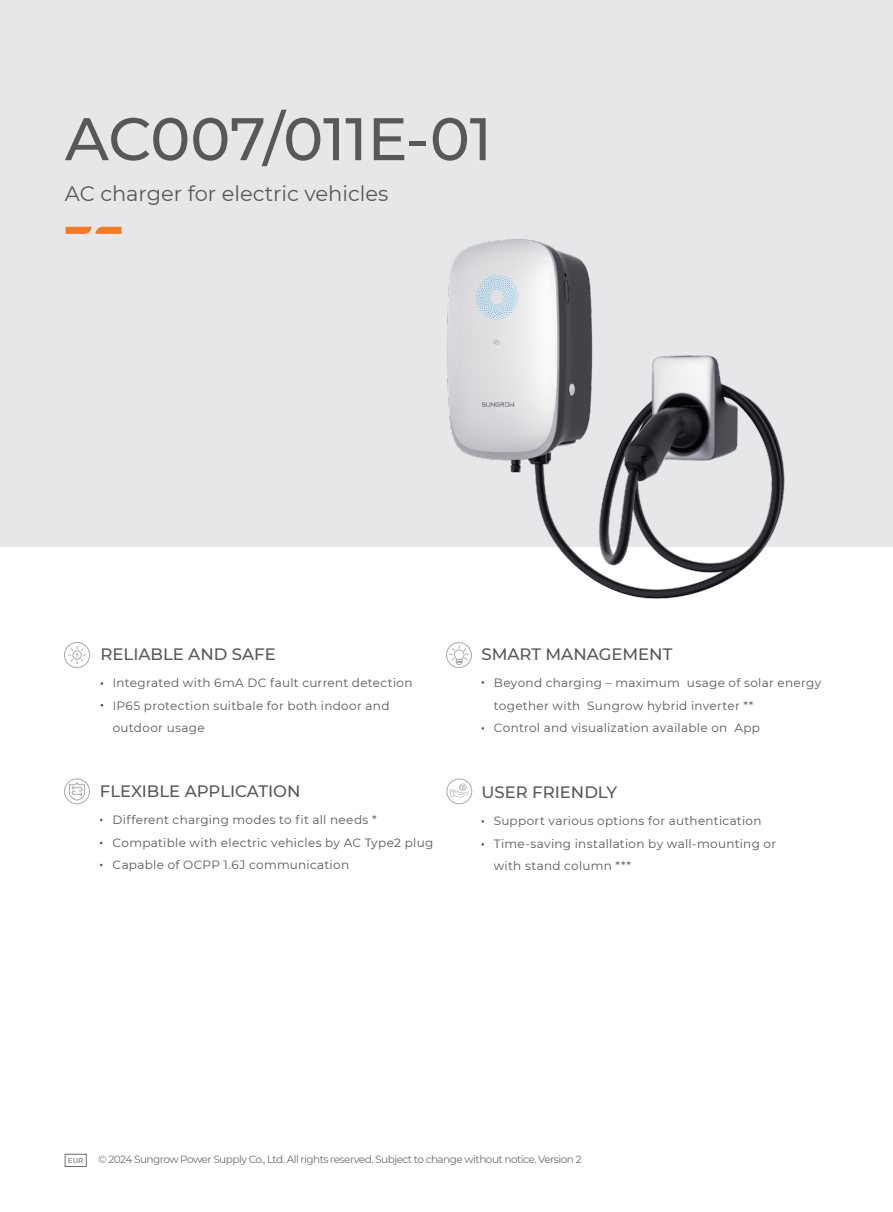
<style>
.page{position:relative;width:893px;height:1212px;background:#fff}
.page>*{position:absolute;margin:0;border:0;box-sizing:border-box;transform-origin:0 0}
.t1{font:500 60px "Montserrat";letter-spacing:-.005em;color:#57585a}
.t2{font:21px "Montserrat";color:#57585a}
.t3{font:500 16.5px "Montserrat";color:#57585a}
.t4{font:12px/22.5px "Montserrat";letter-spacing:.025em;color:#57585a}
.t5{font:10.5px "Montserrat";letter-spacing:-.05em;color:#6c6d70}
.t6{font:500 7.05px "Montserrat";color:#727171}
</style>
<div class="page">
<div style="left:65px;top:1154px;width:21px;height:12px;border:1px solid #6e6e70"></div>
<div style="left:0;top:0;width:893px;height:547px;background:#e6e7e9"></div>
<svg style="left:68px;top:645px;width:19px;height:20px"></svg>
<div style="left:64px;top:642px;width:26px;height:26px;border:1px solid #a8a9ad;border-radius:50%"></div>
<div style="left:446px;top:642px;width:26px;height:26px;border:1px solid #a8a9ad;border-radius:50%"></div>
<svg style="left:449px;top:645px;width:20px;height:20px"></svg>
<div style="left:64px;top:778px;width:26px;height:26px;border:1px solid #a8a9ad;border-radius:50%"></div>
<svg style="left:69px;top:782px;width:16px;height:19px"></svg>
<div style="left:446px;top:778px;width:26px;height:26px;border:1px solid #a8a9ad;border-radius:50%"></div>
<svg style="left:450px;top:784px;width:18px;height:14px"></svg>
<img style="left:447px;top:239px;width:338px;height:360px">
<svg style="left:66px;top:227px;width:56px;height:7px"></svg>
<p class="t1" style="left:65px;top:97px;width:428px">AC007/011E-01</p>
<p class="t2" style="left:65px;top:179px;width:325px">AC charger for electric vehicles</p>
<p class="t3" style="left:100px;top:642px;width:177px">RELIABLE AND SAFE</p>
<p class="t3" style="left:481px;top:642px;width:192px">SMART MANAGEMENT</p>
<p class="t4" style="left:113px;top:671px;width:301px">Integrated with 6mA DC fault current detection</p>
<p class="t4" style="left:113px;top:693px;width:278px">IP65 protection suitbale for both indoor and outdoor usage</p>
<p class="t4" style="left:494px;top:671px;width:329px">Beyond charging – maximum usage of solar energy together with Sungrow hybrid inverter **</p>
<p class="t4" style="left:494px;top:716px;width:268px">Control and visualization available on App</p>
<p class="t3" style="left:100px;top:780px;width:202px">FLEXIBLE APPLICATION</p>
<p class="t3" style="left:481px;top:781px;width:137px">USER FRIENDLY</p>
<p class="t4" style="left:113px;top:808px;width:266px">Different charging modes to fit all needs *</p>
<p class="t4" style="left:113px;top:831px;width:322px">Compatible with electric vehicles by AC Type2 plug</p>
<p class="t4" style="left:113px;top:853px;width:238px">Capable of OCPP 1.6J communication</p>
<p class="t4" style="left:494px;top:809px;width:269px">Support various options for authentication</p>
<p class="t4" style="left:494px;top:832px;width:284px">Time-saving installation by wall-mounting or with stand column ***</p>
<p class="t6" style="left:68px;top:1155px;width:17px">EUR</p>
<p class="t5" style="left:98px;top:1152px;width:485px">© 2024 Sungrow Power Supply Co., Ltd. All rights reserved. Subject to change without notice. Version 2</p>
</div>
